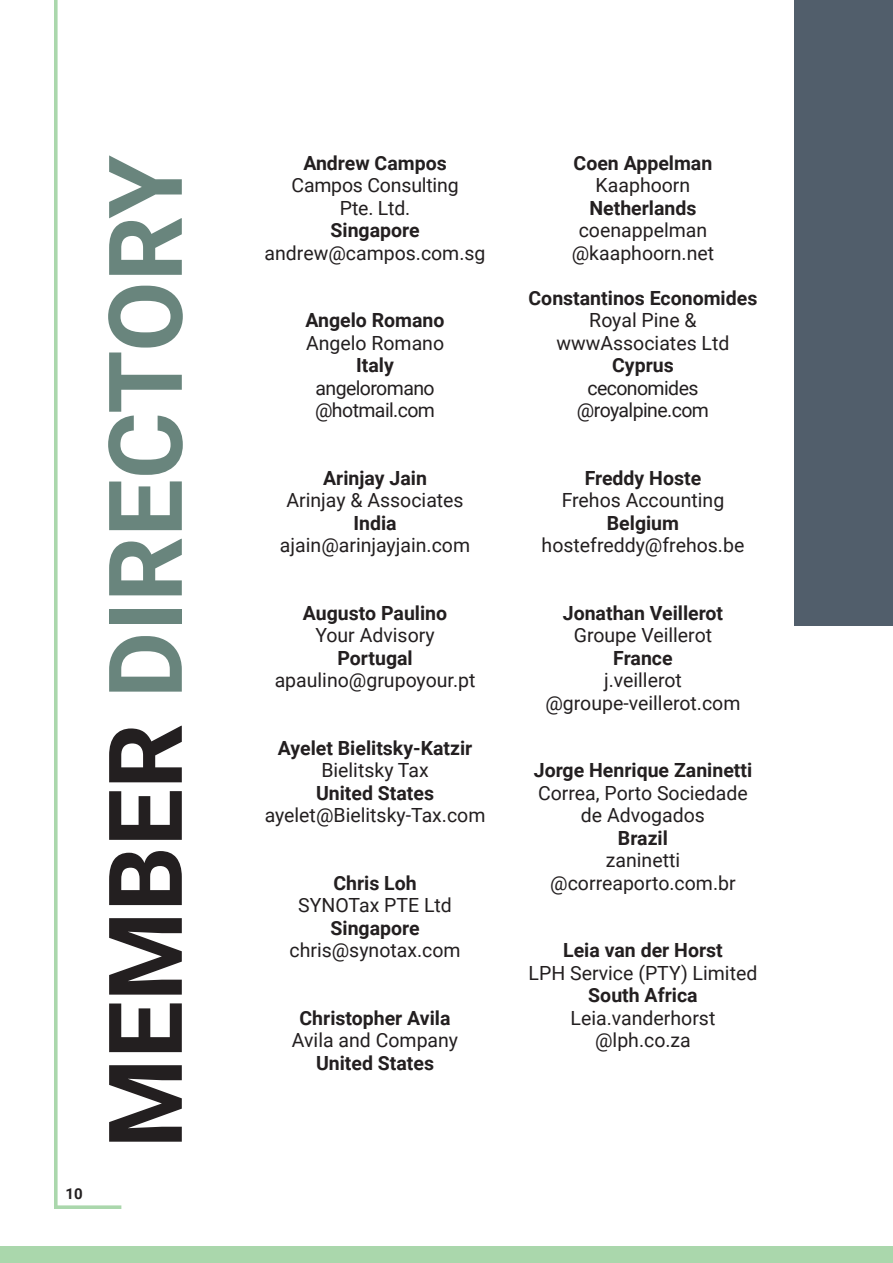
<style>
.page{position:relative;width:893px;height:1263px;background:#fff}
.page>*{position:absolute;margin:0;border:0;box-sizing:border-box;transform-origin:0 0}
.t1{font:700 102.15px "Roboto";color:#69857d}
.t2{font:19.5px/22.5px "Roboto";color:#231f20;text-align:center}
.t3{font:700 19.5px "Roboto";color:#231f20}
.t4{font:19.5px/22.5px "Roboto";letter-spacing:-.03em;color:#231f20}
.t5{font:700 15px "Roboto";color:#231f20}
.s1{color:#231f20}
</style>
<div class="page">
<div style="left:794px;top:0;width:99px;height:626px;background:#515e6b"></div>
<div style="left:0;top:1246px;width:893px;height:17px;background:#aad7ac"></div>
<svg style="left:54px;top:0;width:67px;height:1209px"></svg>
<p class="t5" style="left:66px;top:1183px;width:19px">10</p>
<p class="t1" style="left:74px;top:1148px;width:994px;rotate:-90deg"><span class="s1">MEMBER</span> DIRECTORY</p>
<p class="t3" style="left:303px;top:149px;width:145px">Andrew Campos</p>
<p class="t2" style="left:291px;top:173px;width:169px">Campos Consulting<br>Pte. Ltd.</p>
<p class="t3" style="left:330px;top:217px;width:91px">Singapore</p>
<p class="t2" style="left:265px;top:241px;width:222px">andrew@campos.com.sg</p>
<p class="t3" style="left:306px;top:307px;width:141px">Angelo Romano</p>
<p class="t2" style="left:306px;top:331px;width:140px">Angelo Romano</p>
<p class="t3" style="left:356px;top:352px;width:39px">Italy</p>
<p class="t4" style="left:315px;top:376px;width:122px">angeloromano @hotmail.com</p>
<p class="t3" style="left:323px;top:464px;width:105px">Arinjay Jain</p>
<p class="t2" style="left:286px;top:488px;width:179px">Arinjay &amp; Associates</p>
<p class="t3" style="left:353px;top:509px;width:45px">India</p>
<p class="t2" style="left:280px;top:533px;width:192px">ajain@arinjayjain.com</p>
<p class="t3" style="left:303px;top:599px;width:146px">Augusto Paulino</p>
<p class="t2" style="left:315px;top:623px;width:121px">Your Advisory</p>
<p class="t3" style="left:337px;top:644px;width:77px">Portugal</p>
<p class="t2" style="left:275px;top:668px;width:202px">apaulino@grupoyour.pt</p>
<p class="t3" style="left:278px;top:734px;width:196px">Ayelet Bielitsky-Katzir</p>
<p class="t2" style="left:321px;top:758px;width:109px">Bielitsky Tax</p>
<p class="t3" style="left:316px;top:779px;width:120px">United States</p>
<p class="t2" style="left:265px;top:803px;width:222px">ayelet@Bielitsky-Tax.com</p>
<p class="t3" style="left:333px;top:869px;width:85px">Chris Loh</p>
<p class="t2" style="left:298px;top:893px;width:155px">SYNOTax PTE Ltd</p>
<p class="t3" style="left:330px;top:914px;width:91px">Singapore</p>
<p class="t2" style="left:289px;top:938px;width:173px">chris@synotax.com</p>
<p class="t3" style="left:300px;top:1004px;width:152px">Christopher Avila</p>
<p class="t2" style="left:292px;top:1028px;width:168px">Avila and Company</p>
<p class="t3" style="left:316px;top:1049px;width:120px">United States</p>
<p class="t3" style="left:574px;top:149px;width:140px">Coen Appelman</p>
<p class="t2" style="left:596px;top:173px;width:96px">Kaaphoorn</p>
<p class="t3" style="left:589px;top:194px;width:109px">Netherlands</p>
<p class="t2" style="left:572px;top:218px;width:144px">coenappelman @kaaphoorn.net</p>
<p class="t3" style="left:529px;top:284px;width:230px">Constantinos Economides</p>
<p class="t2" style="left:556px;top:308px;width:174px">Royal Pine &amp; wwwAssociates Ltd</p>
<p class="t3" style="left:612px;top:352px;width:63px">Cyprus</p>
<p class="t4" style="left:577px;top:376px;width:134px;text-align:center">ceconomides @royalpine.com</p>
<p class="t3" style="left:585px;top:464px;width:118px">Freddy Hoste</p>
<p class="t2" style="left:562px;top:488px;width:164px">Frehos Accounting</p>
<p class="t3" style="left:607px;top:509px;width:74px">Belgium</p>
<p class="t2" style="left:542px;top:533px;width:204px">hostefreddy@frehos.be</p>
<p class="t3" style="left:563px;top:599px;width:162px">Jonathan Veillerot</p>
<p class="t2" style="left:574px;top:623px;width:140px">Groupe Veillerot</p>
<p class="t3" style="left:613px;top:644px;width:61px">France</p>
<p class="t2" style="left:545px;top:668px;width:196px">j.veillerot @groupe-veillerot.com</p>
<p class="t3" style="left:534px;top:757px;width:220px">Jorge Henrique Zaninetti</p>
<p class="t2" style="left:538px;top:781px;width:211px">Correa, Porto Sociedade de Advogados</p>
<p class="t3" style="left:618px;top:824px;width:51px">Brazil</p>
<p class="t2" style="left:550px;top:848px;width:187px">zaninetti @correaporto.com.br</p>
<p class="t3" style="left:563px;top:937px;width:161px">Leia van der Horst</p>
<p class="t2" style="left:529px;top:961px;width:230px">LPH Service (PTY) Limited</p>
<p class="t3" style="left:588px;top:982px;width:111px">South Africa</p>
<p class="t2" style="left:571px;top:1006px;width:146px">Leia.vanderhorst @lph.co.za</p>
</div>
